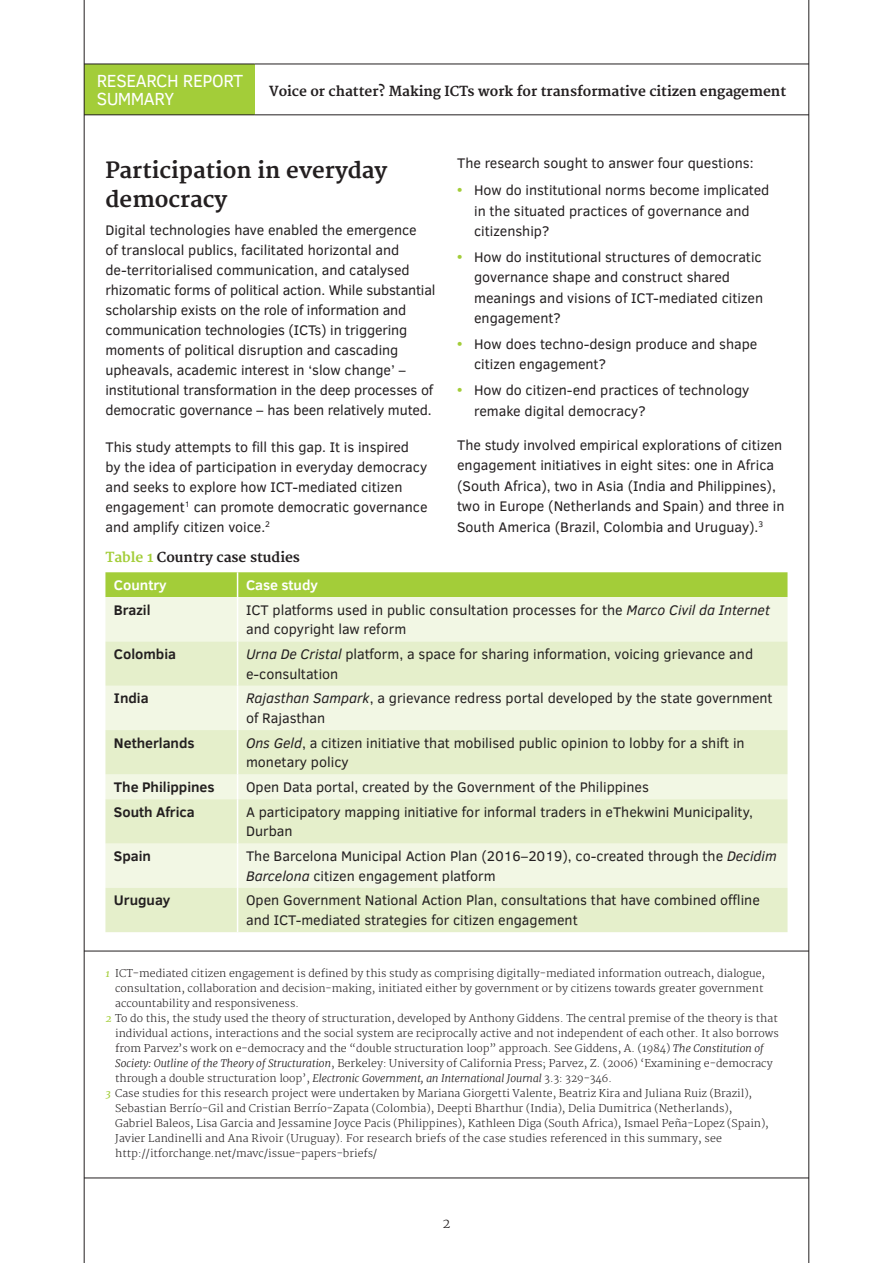
<style>
.page{position:relative;width:893px;height:1263px;background:#fff}
.page>*{position:absolute;margin:0;border:0;box-sizing:border-box;transform-origin:0 0}
.t1{font:700 21.75px/29px "Merriweather";color:#231f20}
.t2{font:18px/17.4px "Clear Sans";letter-spacing:-.025em;color:#fff}
.t3{font:14.25px/20px "Clear Sans";color:#231f20}
.t4{font:700 14.25px "Clear Sans";color:#231f20}
.t5{font:700 14.25px "Clear Sans";color:#fff}
.t6{font:700 13.5px "Merriweather";letter-spacing:-.005em;color:#231f20}
.t7{font:300 13.5px "Merriweather";color:#231f20}
.t8{font:300 10.5px "Merriweather";color:#231f20}
.s1{color:#a3cd39}
.s2{font-weight:700;color:#a3cd39}
.s3{font-style:italic}
.s4{font-weight:400;font-style:italic;color:#a3cd39}
</style>
<div class="page">
<div style="left:84px;top:64px;width:170px;height:51px;background:#a3cd39"></div>
<hr style="left:84px;top:64px;width:170px;height:1px;background:#231f20">
<hr style="left:254px;top:64px;width:555px;height:1px;background:#231f20">
<hr style="left:84px;top:115px;width:170px;height:1px;background:#231f20">
<hr style="left:254px;top:115px;width:555px;height:1px;background:#231f20">
<hr style="left:84px;top:0;width:1px;height:1263px;background:#231f20">
<hr style="left:808px;top:0;width:1px;height:1263px;background:#231f20">
<hr style="left:84px;top:1178px;width:725px;height:1px;background:#231f20">
<hr style="left:84px;top:951px;width:725px;height:1px;background:#231f20">
<div style="left:105px;top:597px;width:682px;height:44px;background:#f2f7e4"></div>
<svg style="left:105px;top:641px;width:682px;height:291px;background:#eaf2d4"></svg>
<div style="left:105px;top:572px;width:682px;height:25px;background:#a3cd39"></div>
<hr style="left:237px;top:597px;width:1px;height:44px;background:#fff">
<hr style="left:237px;top:641px;width:1px;height:45px;background:#fff">
<hr style="left:237px;top:686px;width:1px;height:44px;background:#fff">
<hr style="left:237px;top:730px;width:1px;height:44px;background:#fff">
<svg style="left:237px;top:774px;width:1px;height:25px"></svg>
<hr style="left:237px;top:799px;width:1px;height:44px;background:#fff">
<hr style="left:237px;top:843px;width:1px;height:45px;background:#fff">
<hr style="left:237px;top:888px;width:1px;height:44px;background:#fff">
<p class="t2" style="left:97px;top:72px;width:148px">RESEARCH REPORT<br>SUMMARY</p>
<p class="t6" style="left:269px;top:83px;width:519px">Voice or chatter? Making ICTs work for transformative citizen engagement</p>
<h1 class="t1" style="left:105px;top:156px;width:283px">Participation in everyday democracy</h1>
<p class="t3" style="left:105px;top:220px;width:332px">Digital technologies have enabled the emergence<br>of translocal publics, facilitated horizontal and de-territorialised communication, and catalysed rhizomatic forms of political action. While substantial scholarship exists on the role of information and communication technologies (ICTs) in triggering moments of political disruption and cascading upheavals, academic interest in ‘slow change’ – institutional transformation in the deep processes of democratic governance – has been relatively muted.</p>
<p class="t3" style="left:105px;top:437px;width:324px">This study attempts to fill this gap. It is inspired by the idea of participation in everyday democracy and seeks to explore how ICT-mediated citizen engagement<sup>1</sup> can promote democratic governance and amplify citizen voice.<sup>2</sup></p>
<p class="t6" style="left:105px;top:550px;width:196px"><span class="s1">Table 1</span> Country case studies</p>
<p class="t3" style="left:457px;top:153px;width:298px">The research sought to answer four questions:</p>
<p class="t3" style="left:474px;top:180px;width:297px;line-height:20.4px;text-indent:-17px"><span class="s2">•</span> How do institutional norms become implicated in the situated practices of governance and citizenship?</p>
<p class="t3" style="left:474px;top:247px;width:290px;line-height:20.4px;text-indent:-17px"><span class="s2">•</span> How do institutional structures of democratic governance shape and construct shared meanings and visions of ICT-mediated citizen engagement?</p>
<p class="t3" style="left:474px;top:334px;width:285px;line-height:20.4px;text-indent:-17px"><span class="s2">•</span> How does techno-design produce and shape citizen engagement?</p>
<p class="t3" style="left:474px;top:380px;width:277px;line-height:20.4px;text-indent:-17px"><span class="s2">•</span> How do citizen-end practices of technology remake digital democracy?</p>
<p class="t3" style="left:457px;top:435px;width:329px;line-height:20.4px">The study involved empirical explorations of citizen engagement initiatives in eight sites: one in Africa (South Africa), two in Asia (India and Philippines), two in Europe (Netherlands and Spain) and three in South America (Brazil, Colombia and Uruguay).<sup>3</sup></p>
<p class="t5" style="left:114px;top:574px;width:54px">Country</p>
<p class="t5" style="left:246px;top:574px;width:74px">Case study</p>
<p class="t4" style="left:114px;top:599px;width:38px">Brazil</p>
<p class="t3" style="left:246px;top:600px;width:525px;line-height:19.5px">ICT platforms used in public consultation processes for the <span class="s3">Marco Civil da Internet </span>and copyright law reform</p>
<p class="t4" style="left:114px;top:644px;width:64px">Colombia</p>
<p class="t3" style="left:246px;top:644px;width:509px;line-height:19.5px"><span class="s3">Urna De Cristal</span> platform, a space for sharing information, voicing grievance and e-consultation</p>
<p class="t4" style="left:114px;top:688px;width:36px">India</p>
<p class="t3" style="left:246px;top:689px;width:528px;line-height:19.5px"><span class="s3">Rajasthan Sampark</span>, a grievance redress portal developed by the state government of Rajasthan</p>
<p class="t4" style="left:114px;top:732px;width:82px">Netherlands</p>
<p class="t3" style="left:246px;top:733px;width:500px;line-height:19.5px"><span class="s3">Ons Geld</span>, a citizen initiative that mobilised public opinion to lobby for a shift in monetary policy</p>
<p class="t4" style="left:114px;top:777px;width:102px">The Philippines</p>
<p class="t3" style="left:246px;top:777px;width:404px">Open Data portal, created by the Government of the Philippines</p>
<p class="t4" style="left:114px;top:801px;width:82px">South Africa</p>
<p class="t3" style="left:246px;top:802px;width:508px;line-height:19.5px">A participatory mapping initiative for informal traders in eThekwini Municipality,<br>Durban</p>
<p class="t4" style="left:114px;top:846px;width:39px">Spain</p>
<p class="t3" style="left:246px;top:846px;width:532px;line-height:19.5px">The Barcelona Municipal Action Plan (2016–2019), co-created through the <span class="s3">Decidim<br>Barcelona</span> citizen engagement platform</p>
<p class="t4" style="left:114px;top:890px;width:58px">Uruguay</p>
<p class="t3" style="left:246px;top:891px;width:515px;line-height:19.5px">Open Government National Action Plan, consultations that have combined offline and ICT-mediated strategies for citizen engagement</p>
<p class="t8" style="left:105px;top:967px;width:661px"><span class="s4">1</span> ICT-mediated citizen engagement is defined by this study as comprising digitally-mediated information outreach, dialogue,</p>
<p class="t8" style="left:115px;top:982px;width:650px">consultation, collaboration and decision-making, initiated either by government or by citizens towards greater government</p>
<p class="t8" style="left:115px;top:997px;width:185px">accountability and responsiveness.</p>
<p class="t8" style="left:105px;top:1012px;width:674px"><span class="s4">2</span> To do this, the study used the theory of structuration, developed by Anthony Giddens. The central premise of the theory is that</p>
<p class="t8" style="left:115px;top:1027px;width:665px">individual actions, interactions and the social system are reciprocally active and not independent of each other. It also borrows</p>
<p class="t8" style="left:115px;top:1042px;width:650px">from Parvez’s work on e-democracy and the “double structuration loop” approach. See Giddens, A. (1984) <span class="s3">The Constitution of</span></p>
<p class="t8" style="left:115px;top:1057px;width:659px"><span class="s3">Society: Outline of the Theory of Structuration</span>, Berkeley: University of California Press; Parvez, Z. (2006) ‘Examining e-democracy</p>
<p class="t8" style="left:115px;top:1072px;width:498px">through a double structuration loop’, <span class="s3">Electronic Government, an International Journal</span> 3.3: 329-346.</p>
<p class="t8" style="left:105px;top:1087px;width:648px"><span class="s4">3</span> Case studies for this research project were undertaken by Mariana Giorgetti Valente, Beatriz Kira and Juliana Ruiz (Brazil),</p>
<p class="t8" style="left:115px;top:1102px;width:619px">Sebastian Berrío-Gil and Cristian Berrío-Zapata (Colombia), Deepti Bharthur (India), Delia Dumitrica (Netherlands),</p>
<p class="t8" style="left:115px;top:1117px;width:655px">Gabriel Baleos, Lisa Garcia and Jessamine Joyce Pacis (Philippines), Kathleen Diga (South Africa), Ismael Peña-Lopez (Spain),</p>
<p class="t8" style="left:115px;top:1132px;width:608px">Javier Landinelli and Ana Rivoir (Uruguay). For research briefs of the case studies referenced in this summary, see</p>
<p class="t8" style="left:115px;top:1147px;width:264px">http://itforchange.net/mavc/issue-papers-briefs/</p>
<p class="t7" style="left:442px;top:1215px;width:10px">2</p>
</div>
